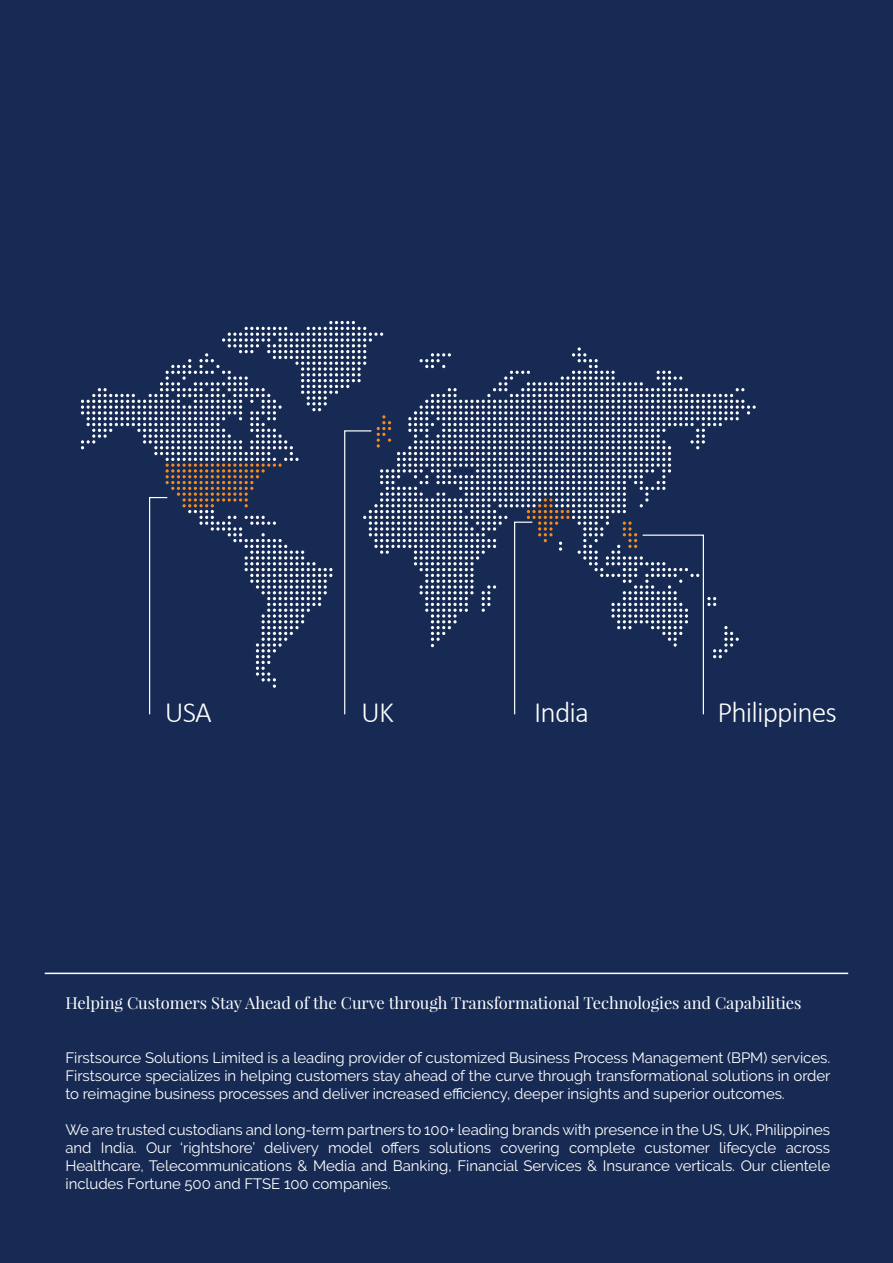
<style>
.page{position:relative;width:893px;height:1263px;background:#172a53}
.page>*{position:absolute;margin:0;border:0;box-sizing:border-box;transform-origin:0 0}
.t1{font:300 29.55px "Calibri";letter-spacing:-.03em;color:#fff}
.t2{font:16.5px "Playfair Display";letter-spacing:-.005em;color:#fff}
.t3{font:15px/18px "Raleway";letter-spacing:-.005em;color:#fff;text-align:justify}
</style>
<div class="page">
<svg style="left:81px;top:321px;width:675px;height:394px"></svg>
<hr style="left:45px;top:973px;width:803px;height:1px;background:#fff">
<h1 class="t1" style="left:165px;top:694px;width:48px">USA</h1>
<h1 class="t1" style="left:361px;top:694px;width:34px">UK</h1>
<h1 class="t1" style="left:534px;top:694px;width:56px">India</h1>
<h1 class="t1" style="left:717px;top:694px;width:121px">Philippines</h1>
<p class="t2" style="left:65px;top:993px;width:738px">Helping Customers Stay Ahead of the Curve through Transformational Technologies and Capabilities</p>
<p class="t3" style="left:65px;top:1049px;width:766px">Firstsource Solutions Limited is a leading provider of customized Business Process Management (BPM) services.<br>Firstsource specializes in helping customers stay ahead of the curve through transformational solutions in order to reimagine business processes and deliver increased efficiency, deeper insights and superior outcomes.</p>
<p class="t3" style="left:65px;top:1121px;width:766px">We are trusted custodians and long-term partners to 100+ leading brands with presence in the US, UK, Philippines and India. Our ‘rightshore’ delivery model offers solutions covering complete customer lifecycle across Healthcare, Telecommunications &amp; Media and Banking, Financial Services &amp; Insurance verticals. Our clientele includes Fortune 500 and FTSE 100 companies.</p>
</div>
